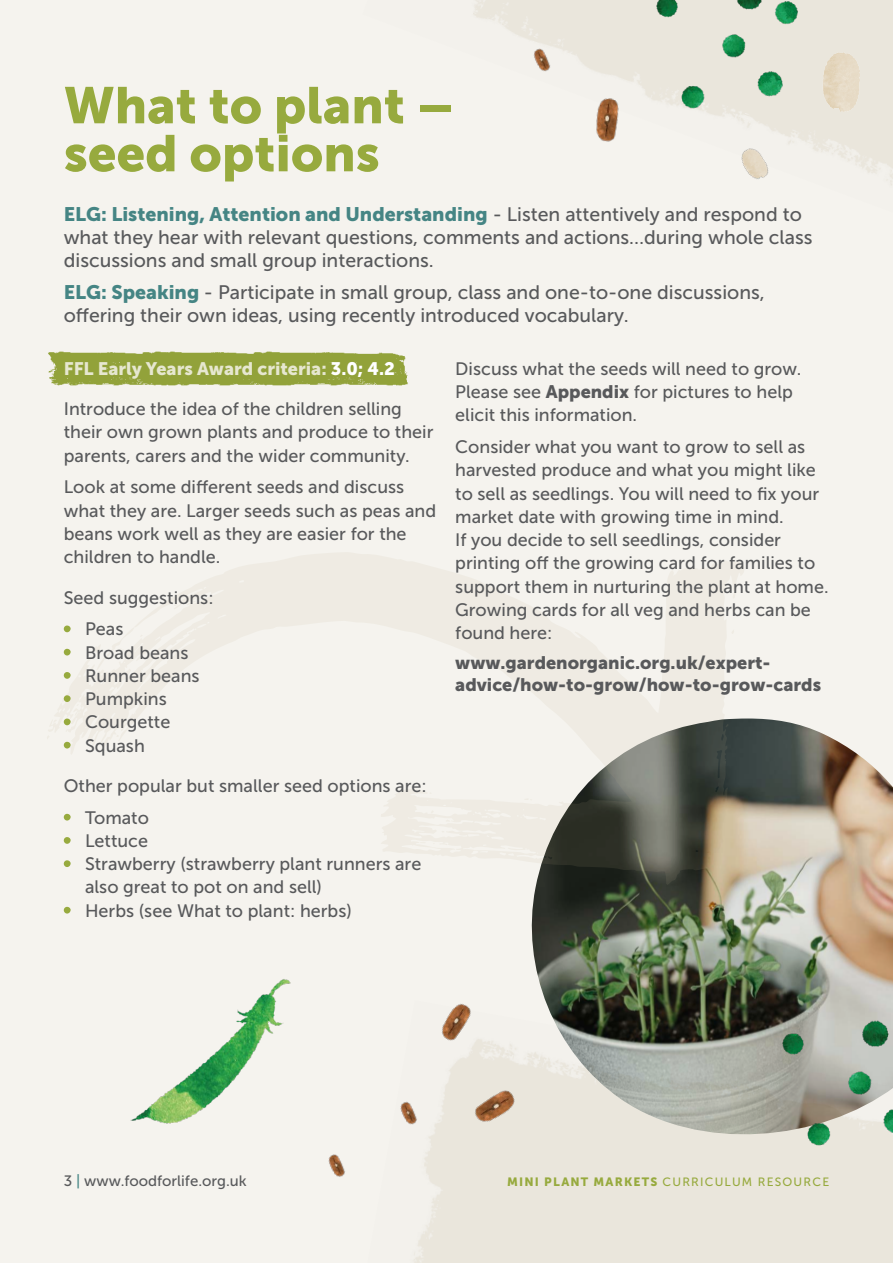
<style>
.page{position:relative;width:893px;height:1263px;background:#f5f3ee}
.page>*{position:absolute;margin:0;border:0;box-sizing:border-box;transform-origin:0 0}
.t1{font:51px/48px "Museo Sans 900";color:#97aa3e}
.t2{font:19.5px/23.2px "Museo Sans 500";color:#58595b}
.t3{font:18px/23.2px "Museo Sans 500";color:#58595b}
.t4{font:18px/21.6px "Museo Sans 900";color:#58595b}
.t5{font:18px "Museo Sans 900";color:#e6e7d0}
.t6{font:15px "Museo Sans 500";color:#58595b}
.t7{font:12px "Museo Sans 500";letter-spacing:.1em;color:#97aa3e}
.s1{font-family:"Museo Sans 900";color:#458584}
.s2{color:#fff}
.s3{font-family:"Museo Sans 900"}
.s4{color:#458584}
</style>
<div class="page">
<img style="left:520px;top:718px;width:373px;height:425px">
<img style="left:130px;top:979px;width:161px;height:145px">
<svg style="left:48px;top:553px;width:697px;height:332px"></svg>
<svg style="left:725px;top:724px;width:4px;height:3px"></svg>
<svg style="left:524px;top:798px;width:8px;height:2px"></svg>
<svg style="left:731px;top:629px;width:3px;height:5px"></svg>
<svg style="left:732px;top:606px;width:3px;height:6px"></svg>
<svg style="left:445px;top:819px;width:5px;height:3px"></svg>
<svg style="left:732px;top:592px;width:4px;height:7px"></svg>
<svg style="left:53px;top:720px;width:4px;height:3px"></svg>
<svg style="left:192px;top:598px;width:8px;height:5px"></svg>
<svg style="left:94px;top:627px;width:40px;height:43px"></svg>
<img style="left:533px;top:44px;width:22px;height:28px">
<img style="left:459px;top:1079px;width:69px;height:63px">
<img style="left:400px;top:1101px;width:18px;height:24px">
<img style="left:328px;top:1154px;width:17px;height:23px">
<img style="left:441px;top:1003px;width:39px;height:51px">
<img style="left:718px;top:1001px;width:175px;height:214px">
<img style="left:592px;top:0;width:277px;height:178px">
<img style="left:48px;top:351px;width:360px;height:35px">
<svg style="left:64px;top:625px;width:7px;height:7px"></svg>
<svg style="left:64px;top:648px;width:7px;height:8px"></svg>
<svg style="left:64px;top:672px;width:7px;height:7px"></svg>
<svg style="left:64px;top:695px;width:15px;height:11px"></svg>
<svg style="left:64px;top:718px;width:7px;height:8px"></svg>
<svg style="left:64px;top:741px;width:7px;height:8px"></svg>
<svg style="left:64px;top:813px;width:7px;height:8px"></svg>
<svg style="left:64px;top:837px;width:7px;height:7px"></svg>
<svg style="left:64px;top:860px;width:7px;height:7px"></svg>
<svg style="left:64px;top:906px;width:7px;height:8px"></svg>
<p class="t1" style="left:64px;top:81px;width:392px">What to plant – seed options</p>
<p class="t2" style="left:64px;top:203px;width:750px"><span class="s1">ELG: Listening, Attention and Understanding</span> - Listen attentively and respond to what they hear with relevant questions, comments and actions…during whole class discussions and small group interactions.</p>
<p class="t2" style="left:64px;top:281px;width:702px"><span class="s1">ELG: Speaking</span> - Participate in small group, class and one-to-one discussions, offering their own ideas, using recently introduced vocabulary.</p>
<p class="t5" style="left:64px;top:358px;width:333px">FFL Early Years Award criteria: <span class="s2">3.0; 4.2</span></p>
<p class="t3" style="left:64px;top:397px;width:371px">Introduce the idea of the children selling their own grown plants and produce to their parents, carers and the wider community.</p>
<p class="t3" style="left:64px;top:476px;width:374px">Look at some different seeds and discuss what they are. Larger seeds such as peas and beans work well as they are easier for the children to handle.</p>
<p class="t3" style="left:64px;top:586px;width:151px">Seed suggestions:</p>
<p class="t3" style="left:85px;top:617px;width:40px">Peas</p>
<p class="t3" style="left:85px;top:641px;width:105px">Broad beans</p>
<p class="t3" style="left:85px;top:664px;width:116px">Runner beans</p>
<p class="t3" style="left:85px;top:687px;width:83px">Pumpkins</p>
<p class="t3" style="left:85px;top:710px;width:87px">Courgette</p>
<p class="t3" style="left:85px;top:734px;width:61px">Squash</p>
<p class="t3" style="left:64px;top:774px;width:364px">Other popular but smaller seed options are:</p>
<p class="t3" style="left:85px;top:806px;width:65px">Tomato</p>
<p class="t3" style="left:85px;top:829px;width:64px">Lettuce</p>
<p class="t3" style="left:85px;top:852px;width:338px">Strawberry (strawberry plant runners are also great to pot on and sell)</p>
<p class="t3" style="left:85px;top:899px;width:268px">Herbs (see What to plant: herbs)</p>
<p class="t3" style="left:455px;top:357px;width:348px">Discuss what the seeds will need to grow.<br>Please see <span class="s3">Appendix</span> for pictures to help elicit this information.</p>
<p class="t3" style="left:455px;top:435px;width:375px">Consider what you want to grow to sell as harvested produce and what you might like to sell as seedlings. You will need to fix your market date with growing time in mind.<br>If you decide to sell seedlings, consider printing off the growing card for families to support them in nurturing the plant at home.<br>Growing cards for all veg and herbs can be found here:</p>
<p class="t4" style="left:455px;top:652px;width:367px">www.gardenorganic.org.uk/expert&shy;advice/how-to-grow/how-to-grow-cards</p>
<p class="t6" style="left:64px;top:1173px;width:184px">3 <span class="s4">|</span> www.foodforlife.org.uk</p>
<p class="t7" style="left:507px;top:1176px;width:324px"><span class="s3">MINI PLANT MARKETS</span> CURRICULUM RESOURCE</p>
</div>
